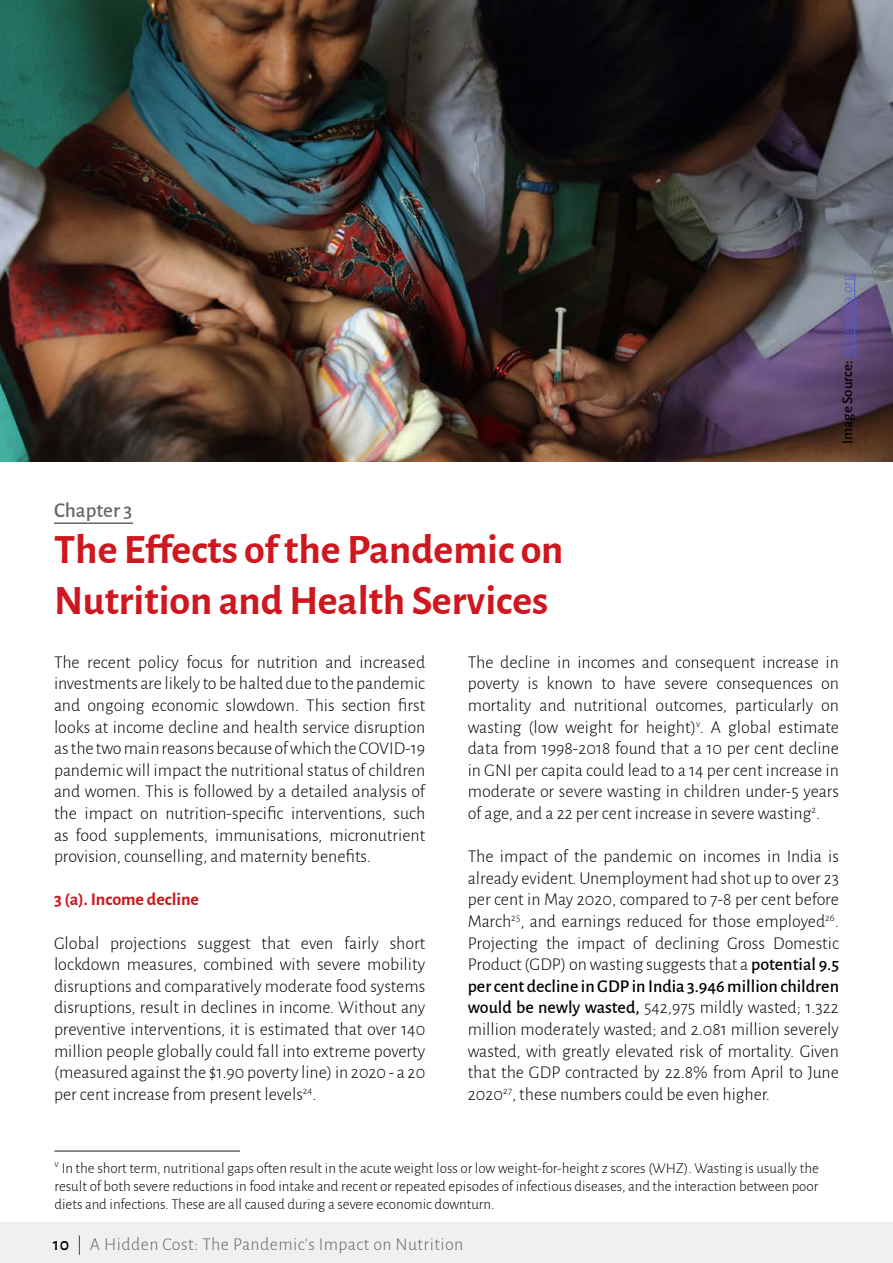
<style>
.page{position:relative;width:893px;height:1263px;background:#fff}
.page>*{position:absolute;margin:0;border:0;box-sizing:border-box;transform-origin:0 0}
.t1{font:700 42px/50.4px "Alegreya Sans";color:#ce171f}
.t2{font:500 21px "Alegreya Sans";color:#666}
.t3{font:300 18px/21.6px "Alegreya Sans";color:#000;text-align:justify}
.t4{font:300 18px "Alegreya Sans";letter-spacing:.025em;color:#666}
.t5{font:700 18px "Alegreya Sans";color:#ce171f}
.t6{font:300 15px/18px "Alegreya Sans";color:#000;text-align:justify}
.t7{font:300 15px "Alegreya Sans";letter-spacing:.01em;color:#4f5cd6}
.s1{font-weight:500;color:#000}
.s2{font-weight:500}
.s3{color:#000}
</style>
<div class="page">
<div style="left:0;top:1222px;width:893px;height:41px;background:#f0f0f0"></div>
<img style="left:0;top:0;width:893px;height:462px">
<hr style="left:54px;top:522px;width:79px;height:2px;background:#666">
<hr style="left:54px;top:1150px;width:186px;height:2px;background:#666">
<hr style="left:854px;top:274px;width:1px;height:84px;background:#4f5cd6">
<p class="t2" style="left:54px;top:495px;width:80px">Chapter 3</p>
<h1 class="t1" style="left:54px;top:522px;width:511px">The Effects of the Pandemic on<br>Nutrition and Health Services</h1>
<p class="t7" style="left:837px;top:444px;width:171px;rotate:-90deg"><span class="s1">Image Source:</span> wikimedia.org</p>
<p class="t3" style="left:54px;top:650px;width:373px">The recent policy focus for nutrition and increased investments are likely to be halted due to the pandemic and ongoing economic slowdown. This section first looks at income decline and health service disruption as the two main reasons because of which the COVID-19 pandemic will impact the nutritional status of children and women. This is followed by a detailed analysis of the impact on nutrition-specific interventions, such as food supplements, immunisations, micronutrient provision, counselling, and maternity benefits.</p>
<p class="t5" style="left:54px;top:886px;width:147px">3 (a). Income decline</p>
<p class="t3" style="left:54px;top:931px;width:373px">Global projections suggest that even fairly short lockdown measures, combined with severe mobility disruptions and comparatively moderate food systems disruptions, result in declines in income. Without any preventive interventions, it is estimated that over 140 million people globally could fall into extreme poverty (measured against the $1.90 poverty line) in 2020 - a 20 per cent increase from present levels<sup>24</sup>.</p>
<p class="t3" style="left:468px;top:650px;width:373px">The decline in incomes and consequent increase in poverty is known to have severe consequences on mortality and nutritional outcomes, particularly on wasting (low weight for height)<sup>v</sup>. A global estimate data from 1998-2018 found that a 10 per cent decline in GNI per capita could lead to a 14 per cent increase in moderate or severe wasting in children under-5 years of age, and a 22 per cent increase in severe wasting<sup>2</sup>.</p>
<p class="t3" style="left:468px;top:845px;width:373px">The impact of the pandemic on incomes in India is already evident. Unemployment had shot up to over 23 per cent in May 2020, compared to 7-8 per cent before March<sup>25</sup>, and earnings reduced for those employed<sup>26</sup>.<br>Projecting the impact of declining Gross Domestic Product (GDP) on wasting suggests that a <span class="s2">potential 9.5 per cent decline in GDP in India 3.946 million children would be newly wasted,</span> 542,975 mildly wasted; 1.322 million moderately wasted; and 2.081 million severely wasted, with greatly elevated risk of mortality. Given that the GDP contracted by 22.8% from April to June 2020<sup>27</sup>, these numbers could be even higher.</p>
<p class="t6" style="left:54px;top:1158px;width:766px"><sup>v</sup> In the short term, nutritional gaps often result in the acute weight loss or low weight-for-height z scores (WHZ). Wasting is usually the result of both severe reductions in food intake and recent or repeated episodes of infectious diseases, and the interaction between poor diets and infections. These are all caused during a severe economic downturn.</p>
<p class="t4" style="left:53px;top:1232px;width:412px"><span class="s1">10</span> <span class="s3">|</span> A Hidden Cost: The Pandemic's Impact on Nutrition</p>
</div>
